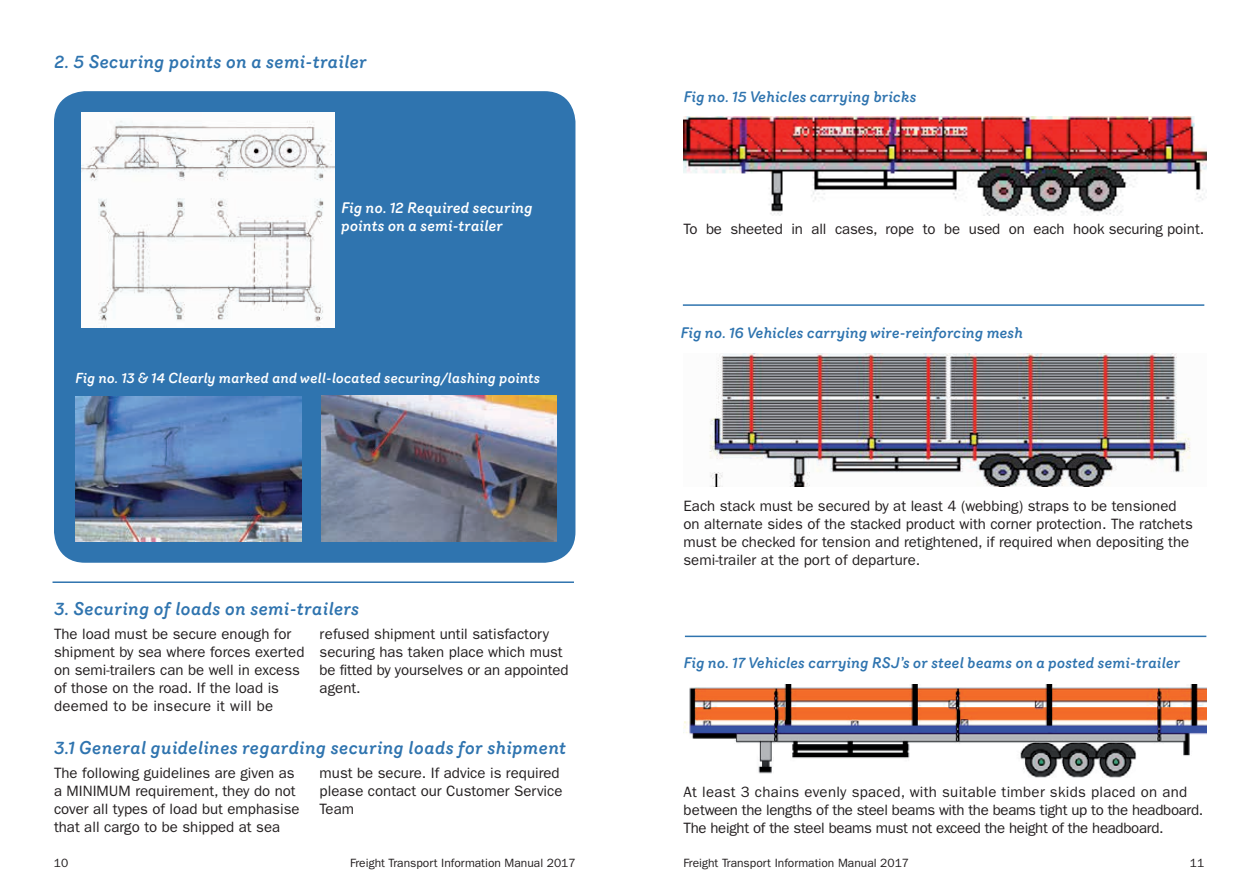
<style>
.page{position:relative;width:1259px;height:893px;background:#fff}
.page>*{position:absolute;margin:0;border:0;box-sizing:border-box;transform-origin:0 0}
.t1{font:italic 500 18px "Router";letter-spacing:.01em;color:#2f74af}
.t2{font:15px/18px "ITC Franklin Gothic Std";color:#231f20}
.t3{font:15px/18px "ITC Franklin Gothic Std";letter-spacing:-.02em;color:#231f20}
.t4{font:italic 500 15px "Router";letter-spacing:-.01em;color:#2f74af}
.t5{font:italic 500 15px/18px "Router";letter-spacing:-.005em;color:#fff}
.t6{font:italic 500 14.25px "Router";letter-spacing:-.01em;color:#fff}
.t7{font:12px "ITC Franklin Gothic Std";color:#231f20}
</style>
<div class="page">
<div style="left:54px;top:91px;width:521px;height:472px;background:#2f74af;border-radius:31px"></div>
<img style="left:82px;top:113px;width:252px;height:214px">
<img style="left:76px;top:396px;width:225px;height:145px">
<img style="left:322px;top:396px;width:234px;height:145px">
<hr style="left:53px;top:581px;width:521px;height:2px;background:#2f74af">
<img style="left:683px;top:117px;width:523px;height:99px">
<img style="left:709px;top:354px;width:482px;height:132px">
<img style="left:683px;top:684px;width:523px;height:93px">
<hr style="left:683px;top:304px;width:521px;height:2px;background:#2f74af">
<hr style="left:685px;top:636px;width:521px;height:1px;background:#2f74af">
<p class="t1" style="left:54px;top:48px;width:314px">2. 5 Securing points on a semi-trailer</p>
<p class="t5" style="left:341px;top:198px;width:193px">Fig no. 12 Required securing points on a semi-trailer</p>
<p class="t6" style="left:75px;top:368px;width:467px">Fig no. 13 &amp; 14 Clearly marked and well-located securing/lashing points</p>
<p class="t1" style="left:54px;top:595px;width:307px">3. Securing of loads on semi-trailers</p>
<p class="t2" style="left:54px;top:625px;width:252px">The load must be secure enough for shipment by sea where forces exerted on semi-trailers can be well in excess of those on the road. If the load is deemed to be insecure it will be</p>
<p class="t2" style="left:320px;top:625px;width:250px">refused shipment until satisfactory securing has taken place which must be fitted by yourselves or an appointed agent.</p>
<p class="t1" style="left:54px;top:734px;width:514px">3.1 General guidelines regarding securing loads for shipment</p>
<p class="t2" style="left:54px;top:764px;width:247px">The following guidelines are given as a MINIMUM requirement, they do not cover all types of load but emphasise that all cargo to be shipped at sea</p>
<p class="t2" style="left:320px;top:764px;width:244px">must be secure. If advice is required please contact our Customer Service<br>Team</p>
<p class="t4" style="left:683px;top:86px;width:234px">Fig no. 15 Vehicles carrying bricks</p>
<p class="t2" style="left:683px;top:220px;width:522px">To be sheeted in all cases, rope to be used on each hook securing point.</p>
<p class="t4" style="left:680px;top:322px;width:344px">Fig no. 16 Vehicles carrying wire-reinforcing mesh</p>
<p class="t2" style="left:683px;top:497px;width:511px">Each stack must be secured by at least 4 (webbing) straps to be tensioned on alternate sides of the stacked product with corner protection. The ratchets must be checked for tension and retightened, if required when depositing the semi-trailer at the port of departure.</p>
<p class="t4" style="left:683px;top:652px;width:498px">Fig no. 17 Vehicles carrying RSJ’s or steel beams on a posted semi-trailer</p>
<p class="t3" style="left:683px;top:783px;width:521px">At least 3 chains evenly spaced, with suitable timber skids placed on and between the lengths of the steel beams with the beams tight up to the headboard.<br>The height of the steel beams must not exceed the height of the headboard.</p>
<p class="t7" style="left:54px;top:855px;width:16px">10</p>
<p class="t7" style="left:350px;top:855px;width:227px">Freight Transport Information Manual 2017</p>
<p class="t7" style="left:683px;top:855px;width:227px">Freight Transport Information Manual 2017</p>
<p class="t7" style="left:1190px;top:855px;width:16px">11</p>
</div>
